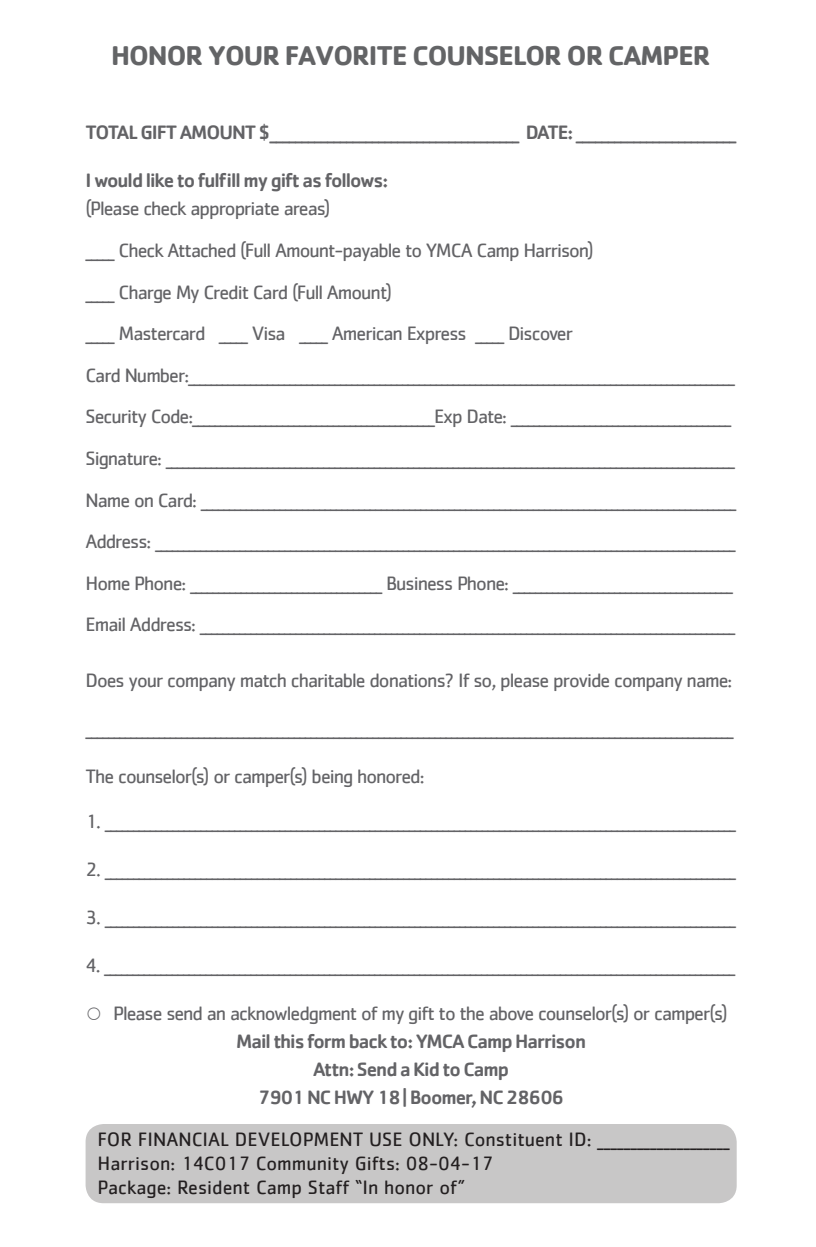
<style>
.page{position:relative;width:816px;height:1247px;background:#fff}
.page>*{position:absolute;margin:0;border:0;box-sizing:border-box;transform-origin:0 0}
.t1{font:700 28px "Cachet";letter-spacing:-.035em;color:#636466}
.t2{font:20px/41.6px "Cachet";letter-spacing:-.05em;color:#636366}
.t3{font:500 20px/28px "Cachet";letter-spacing:-.05em;color:#636366}
.t4{font:20px "Cachet";color:#231f20}
.s1{font-weight:400}
</style>
<div class="page">
<div style="left:85px;top:1123px;width:651px;height:80px;background:#c8c7c7;border-radius:18px"></div>
<h1 class="t1" style="left:111px;top:37px;width:600px">HONOR YOUR FAVORITE COUNSELOR OR CAMPER</h1>
<p class="t3" style="left:85px;top:118px;width:652px">TOTAL GIFT AMOUNT $_______________________________________ DATE: _________________________</p>
<p class="t3" style="left:85px;top:166px;width:304px">I would like to fulfill my gift as follows: <span class="s1">(Please check appropriate areas)</span></p>
<p class="t2" style="left:85px;top:229px;width:652px">_____ Check Attached (Full Amount-payable to YMCA Camp Harrison)<br>_____ Charge My Credit Card (Full Amount)<br>_____ Mastercard _____ Visa _____ American Express _____ Discover<br>Card Number:_________________________________________________________________________________________________ Security Code:___________________________________________Exp Date: _______________________________________ Signature: _____________________________________________________________________________________________________ Name on Card: _______________________________________________________________________________________________ Address: _______________________________________________________________________________________________________ Home Phone: __________________________________ Business Phone: _______________________________________ Email Address: _______________________________________________________________________________________________</p>
<p class="t2" style="left:85px;top:659px;width:647px">Does your company match charitable donations? If so, please provide company name:</p>
<p class="t2" style="left:85px;top:707px;width:649px">___________________________________________________________________________________________________________________</p>
<p class="t2" style="left:85px;top:755px;width:340px">The counselor(s) or camper(s) being honored:</p>
<p class="t2" style="left:85px;top:800px;width:651px">1. ________________________________________________________________________________________________________________</p>
<p class="t2" style="left:85px;top:848px;width:651px">2. ________________________________________________________________________________________________________________</p>
<p class="t2" style="left:85px;top:896px;width:651px">3. ________________________________________________________________________________________________________________</p>
<p class="t2" style="left:85px;top:944px;width:651px">4. ________________________________________________________________________________________________________________</p>
<p class="t2" style="left:85px;top:992px;width:643px">○ Please send an acknowledgment of my gift to the above counselor(s) or camper(s)</p>
<p class="t3" style="left:236px;top:1026px;width:351px">Mail this form back to: YMCA Camp Harrison</p>
<p class="t3" style="left:313px;top:1054px;width:197px">Attn: Send a Kid to Camp</p>
<p class="t3" style="left:258px;top:1082px;width:307px">7901 NC HWY 18 | Boomer, NC 28606</p>
<p class="t4" style="left:97px;top:1127px;width:633px">FOR FINANCIAL DEVELOPMENT USE ONLY: Constituent ID: ____________________</p>
<p class="t4" style="left:97px;top:1151px;width:397px">Harrison: 14C017 Community Gifts: 08-04-17</p>
<p class="t4" style="left:97px;top:1175px;width:369px">Package: Resident Camp Staff “In honor of”</p>
</div>
